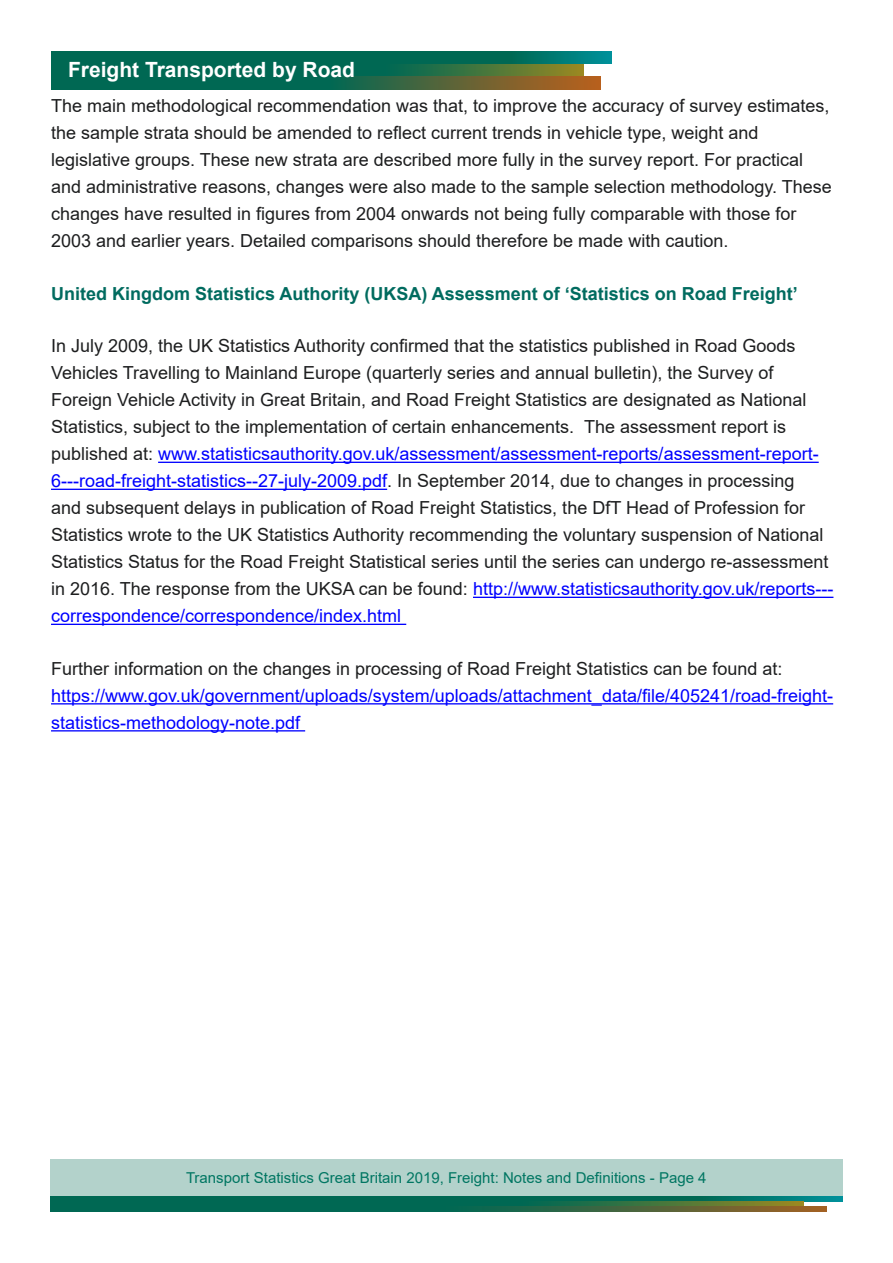
<style>
.page{position:relative;width:893px;height:1263px;background:#fff}
.page>*{position:absolute;margin:0;border:0;box-sizing:border-box;transform-origin:0 0}
.t1{font:700 21px "Arial";color:#fff}
.t2{font:18px/27px "Arial";color:#1d1e1f}
.t3{font:18px/27px "Arial";color:#1d1e1f}
.t4{font:18px "Arial";color:#00f}
.t5{font:700 18px "Arial";color:#006b5f}
.t6{font:18px "Arial";color:#00f}
.t7{font:15px "Arial";color:#007662}
.s1{color:#00f}
.s2{font-style:inherit}
</style>
<div class="page">
<div style="left:50px;top:1160px;width:792px;height:36px;background:#b3d2cb"></div>
<svg style="left:50px;top:1196px;width:792px;height:5px;background:#006b59"></svg>
<svg style="left:50px;top:1201px;width:753px;height:5px;background:#1b6d4a"></svg>
<svg style="left:50px;top:1206px;width:777px;height:6px;background:#256647"></svg>
<hr style="left:51px;top:730px;width:254px;height:1px;background:#00f">
<hr style="left:51px;top:703px;width:782px;height:1px;background:#00f">
<hr style="left:51px;top:624px;width:355px;height:1px;background:#00f">
<hr style="left:473px;top:597px;width:360px;height:1px;background:#00f">
<hr style="left:51px;top:489px;width:336px;height:1px;background:#00f">
<hr style="left:158px;top:462px;width:661px;height:1px;background:#00f">
<svg style="left:51px;top:64px;width:533px;height:13px;background:#1c6d49"></svg>
<svg style="left:51px;top:51px;width:561px;height:13px;background:#006b59"></svg>
<svg style="left:51px;top:77px;width:550px;height:12px;background:#306544"></svg>
<p class="t1" style="left:68px;top:54px;width:289px">Freight Transported by Road</p>
<p class="t2" style="left:51px;top:92px;width:780px">The main methodological recommendation was that, to improve the accuracy of survey estimates,</p>
<p class="t3" style="left:51px;top:119px;width:709px">the sample strata should be amended to reflect current trends in vehicle type, weight and</p>
<p class="t2" style="left:51px;top:146px;width:782px">legislative groups. These new strata are described more fully in the survey report. For practical and administrative reasons, changes were also made to the sample selection methodology. These</p>
<p class="t3" style="left:51px;top:200px;width:747px">changes have resulted in figures from 2004 onwards not being fully comparable with those for</p>
<p class="t2" style="left:51px;top:227px;width:679px">2003 and earlier years. Detailed comparisons should therefore be made with caution.</p>
<p class="t5" style="left:51px;top:281px;width:748px">United Kingdom Statistics Authority (UKSA) Assessment of ‘Statistics on Road Freight’</p>
<p class="t3" style="left:51px;top:332px;width:746px">In July 2009, the UK Statistics Authority confirmed that the statistics published in Road Goods<br>Vehicles Travelling to Mainland Europe (quarterly series and annual bulletin), the Survey of</p>
<p class="t2" style="left:51px;top:386px;width:774px">Foreign Vehicle Activity in Great Britain, and Road Freight Statistics are designated as National Statistics, subject to the implementation of certain enhancements. The assessment report is published at: <span class="s1">www.statisticsauthority.gov.uk/assessment/assessment-reports/assessment-report-</span><span class="s1">6---road-freight-statistics--27-july-2009.pdf</span>. In September 2014, due to changes in processing <span class="s2">and subsequent delays in publication of Road Freight Statistics, the DfT Head of Profession for Statistics wrote to the UK Statistics Authority recommending the voluntary suspension of National</span></p>
<p class="t2" style="left:51px;top:548px;width:784px">Statistics Status for the Road Freight Statistical series until the series can undergo re-assessment <span class="s2">in 2016. The response from the UKSA can be found:</span> <span class="s1">http://www.statisticsauthority.gov.uk/reports--- </span><span class="s1">correspondence/correspondence/index.html</span></p>
<p class="t2" style="left:51px;top:655px;width:733px">Further information on the changes in processing of Road Freight Statistics can be found at:</p>
<p class="t4" style="left:51px;top:683px;width:784px">https://www.gov.uk/government/uploads/system/uploads/attachment_data/file/405241/road-freight-</p>
<p class="t6" style="left:51px;top:710px;width:251px">statistics-methodology-note.pdf</p>
<p class="t7" style="left:186px;top:1168px;width:522px">Transport Statistics Great Britain 2019, Freight: Notes and Definitions - Page 4</p>
</div>
